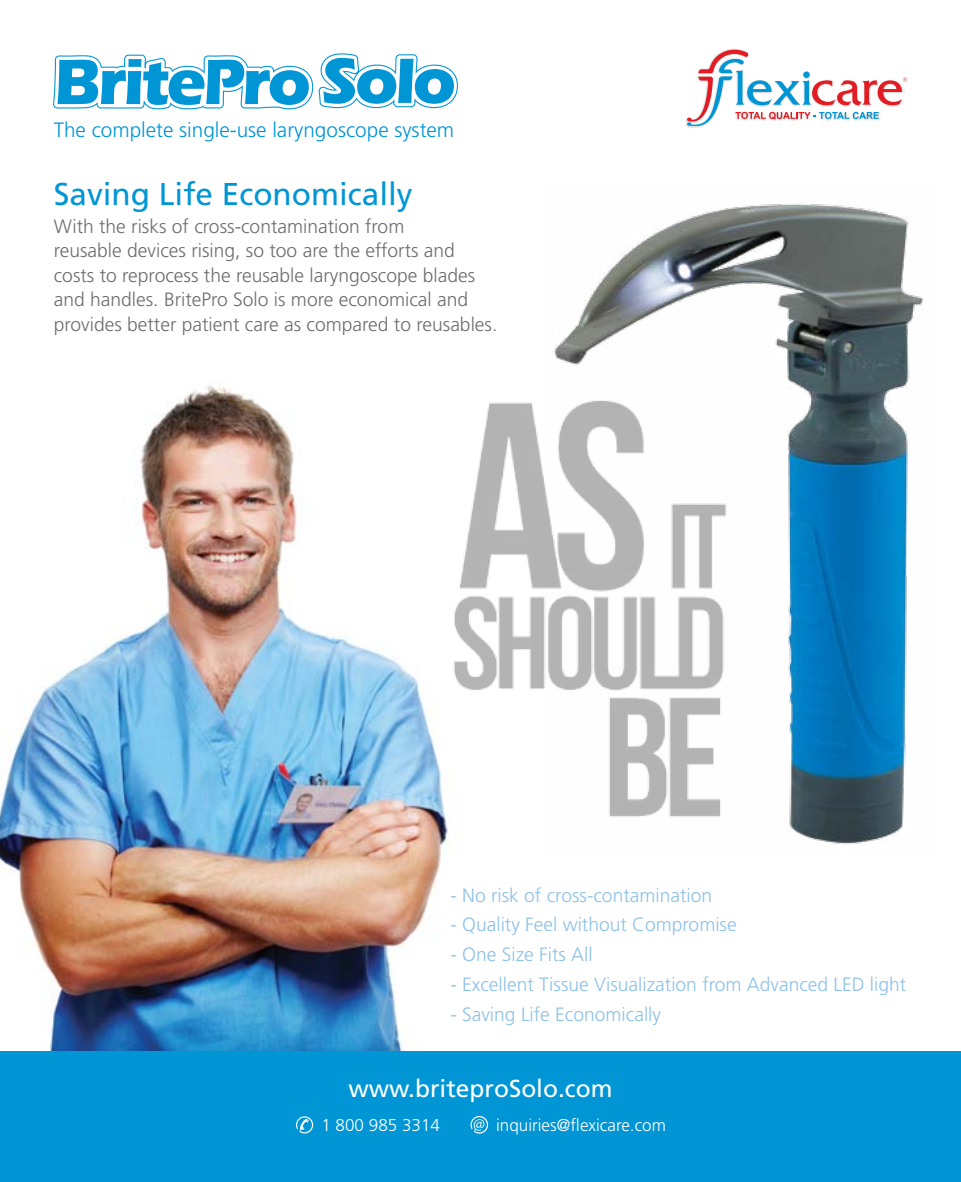
<style>
.page{position:relative;width:961px;height:1182px;background:#fff}
.page>*{position:absolute;margin:0;border:0;box-sizing:border-box;transform-origin:0 0}
.t1{font:31.5px "Frutiger LT Std";color:#0096d6}
.t2{font:24.5px "Frutiger LT Std";color:#fff}
.t3{font:300 20.65px "Frutiger LT Std";color:#0096d6}
.t4{font:300 19.25px/24.5px "Frutiger LT Std";color:#6d6e71}
.t5{font:300 19.25px "Frutiger LT Std";color:#8dc1e8}
.t6{font:300 17.15px "Frutiger LT Std";color:#fff}
</style>
<div class="page">
<img style="left:0;top:385px;width:448px;height:666px">
<svg style="left:687px;top:50px;width:220px;height:78px"></svg>
<svg style="left:54px;top:53px;width:404px;height:56px"></svg>
<img style="left:453px;top:402px;width:93px;height:288px">
<img style="left:546px;top:204px;width:378px;height:641px">
<div style="left:0;top:1051px;width:961px;height:130px;background:#0096d6"></div>
<svg style="left:296px;top:1116px;width:17px;height:17px"></svg>
<svg style="left:470px;top:1116px;width:18px;height:17px"></svg>
<p class="t3" style="left:54px;top:119px;width:402px">The complete single-use laryngoscope system</p>
<h1 class="t1" style="left:54px;top:175px;width:360px">Saving Life Economically</h1>
<p class="t4" style="left:54px;top:214px;width:445px">With the risks of cross-contamination from<br>reusable devices rising, so too are the efforts and costs to reprocess the reusable laryngoscope blades and handles. BritePro Solo is more economical and provides better patient care as compared to reusables.</p>
<p class="t5" style="left:450px;top:884px;width:263px">- No risk of cross-contamination</p>
<p class="t5" style="left:450px;top:913px;width:288px">- Quality Feel without Compromise</p>
<p class="t5" style="left:450px;top:943px;width:144px">- One Size Fits All</p>
<p class="t5" style="left:450px;top:973px;width:457px">- Excellent Tissue Visualization from Advanced LED light</p>
<p class="t5" style="left:450px;top:1002px;width:212px">- Saving Life Economically</p>
<p class="t2" style="left:348px;top:1073px;width:266px">www.briteproSolo.com</p>
<p class="t6" style="left:321px;top:1115px;width:120px">1 800 985 3314</p>
<p class="t6" style="left:496px;top:1115px;width:171px">inquiries@flexicare.com</p>
</div>
